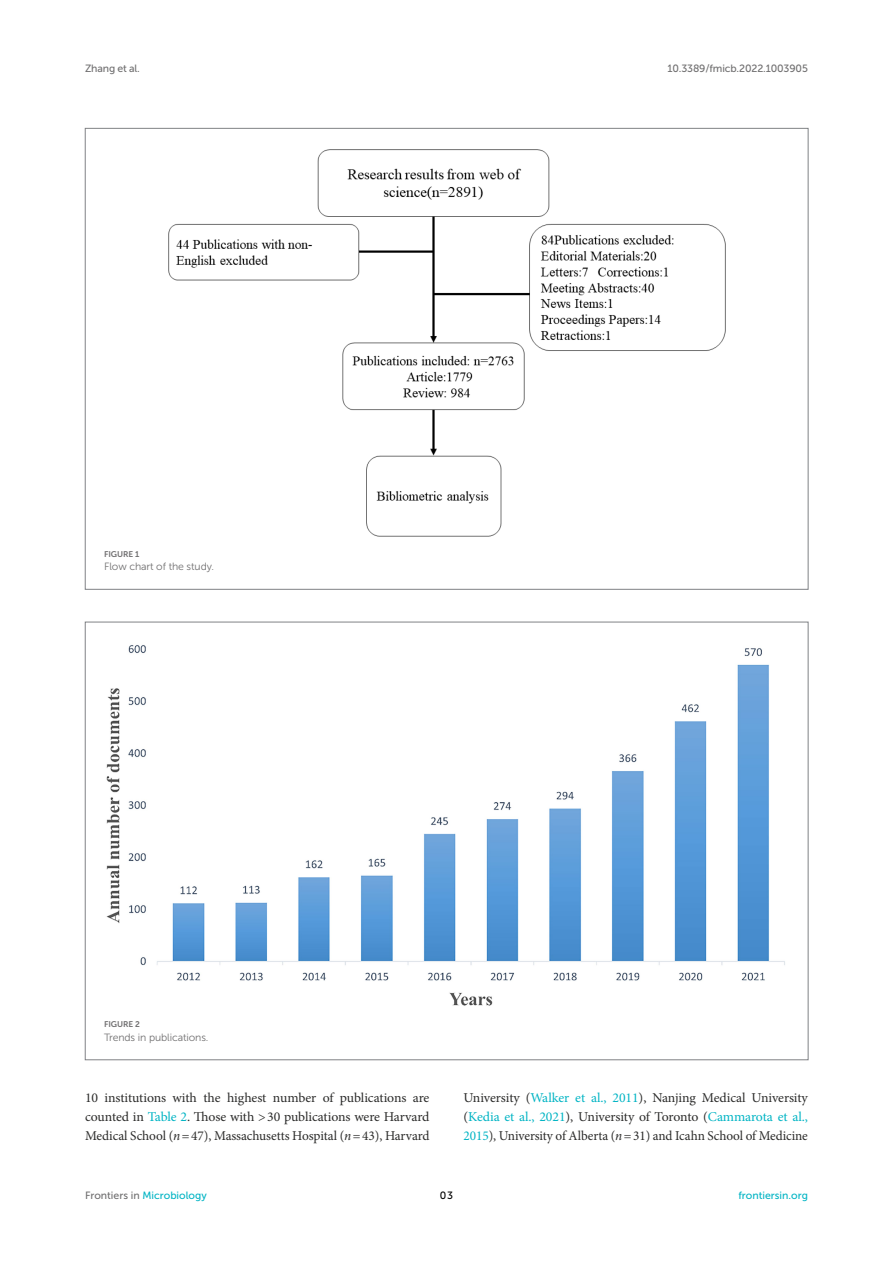
<style>
.page{position:relative;width:893px;height:1263px;background:#fff}
.page>*{position:absolute;margin:0;border:0;box-sizing:border-box;transform-origin:0 0}
.TEXT_FLUSH{font:13.5px/18.8px "Minion Pro";letter-spacing:-.005em;color:#2b2b2a;text-align:justify}
.FIG_LEG{font:10.5px "Museo Sans 300";letter-spacing:-.01em;color:#706f70}
.t1{font:10.5px "Museo Sans 500";color:#00b4c4}
.t2{font:10.5px "Museo Sans 500";letter-spacing:-.015em;color:#706f70}
.t3{font:10.5px "Museo Sans 500";color:#000}
.FIG_HD{font:8.25px "Museo Sans 700";letter-spacing:-.01em;color:#706f70}
.s1{color:#00b4c4}
.s2{font-style:italic}
.s3{color:#706f70}
</style>
<div class="page">
<img style="left:168px;top:149px;width:558px;height:388px">
<img style="left:106px;top:645px;width:679px;height:361px">
<p class="t2" style="left:85px;top:63px;width:56px">Zhang et al.</p>
<p class="t2" style="left:668px;top:63px;width:142px">10.3389/fmicb.2022.1003905</p>
<p class="FIG_HD" style="left:104px;top:549px;width:37px">FIGURE 1</p>
<p class="FIG_LEG" style="left:104px;top:561px;width:112px">Flow chart of the study.</p>
<p class="FIG_HD" style="left:104px;top:1020px;width:37px">FIGURE 2</p>
<p class="FIG_LEG" style="left:104px;top:1031px;width:106px">Trends in publications.</p>
<p class="TEXT_FLUSH" style="left:85px;top:1088px;width:346px">10 institutions with the highest number of publications are counted in <span class="s1">Table 2</span>. Those with &gt;30 publications were Harvard Medical School (<span class="s2">n</span>=47), Massachusetts Hospital (<span class="s2">n</span>=43), Harvard</p>
<p class="TEXT_FLUSH" style="left:463px;top:1088px;width:346px">University (<span class="s1">Walker et al., 2011</span>), Nanjing Medical University (<span class="s1">Kedia et al., 2021</span>), University of Toronto (<span class="s1">Cammarota et al., 2015</span>), University of Alberta (<span class="s2">n</span>=31) and Icahn School of Medicine</p>
<p class="t1" style="left:85px;top:1190px;width:123px"><span class="s3">Frontiers in</span> Microbiology</p>
<p class="t3" style="left:440px;top:1190px;width:15px">03</p>
<p class="t1" style="left:738px;top:1190px;width:71px">frontiersin.org</p>
</div>
